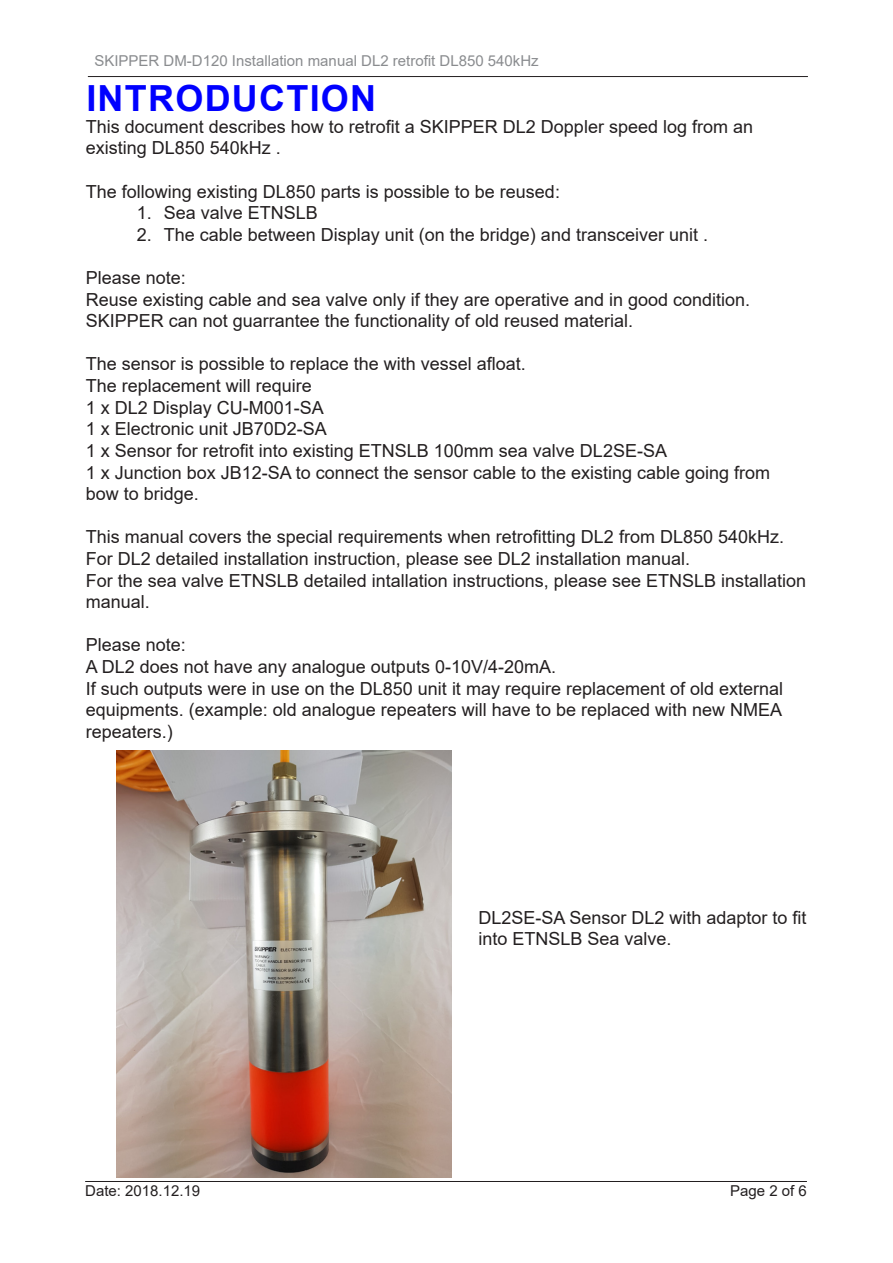
<style>
.page{position:relative;width:893px;height:1263px;background:#fff}
.page>*{position:absolute;margin:0;border:0;box-sizing:border-box;transform-origin:0 0}
.Heading_1{font:700 36px "Arial";letter-spacing:.035em;color:#00f}
.t1{font:18px/21.6px "Arial";color:#231f20}
.t2{font:15px "Arial";color:#8a8c8f}
.t3{font:15px "Arial";color:#231f20}
</style>
<div class="page">
<hr style="left:88px;top:76px;width:720px;height:1px;background:#231f20">
<hr style="left:85px;top:1181px;width:722px;height:1px;background:#231f20">
<img style="left:117px;top:750px;width:335px;height:428px">
<p class="t2" style="left:94px;top:51px;width:446px">SKIPPER DM-D120 Installation manual DL2 retrofit DL850 540kHz</p>
<p class="Heading_1" style="left:86px;top:73px;width:291px">INTRODUCTION</p>
<p class="t1" style="left:86px;top:116px;width:669px">This document describes how to retrofit a SKIPPER DL2 Doppler speed log from an existing DL850 540kHz .</p>
<p class="t1" style="left:86px;top:180px;width:476px">The following existing DL850 parts is possible to be reused:</p>
<p class="t1" style="left:137px;top:202px;width:183px">1. Sea valve ETNSLB</p>
<p class="t1" style="left:137px;top:224px;width:573px">2. The cable between Display unit (on the bridge) and transceiver unit .</p>
<p class="t1" style="left:86px;top:267px;width:102px">Please note:</p>
<p class="t1" style="left:86px;top:288px;width:666px">Reuse existing cable and sea valve only if they are operative and in good condition.<br>SKIPPER can not guarrantee the functionality of old reused material.</p>
<p class="t1" style="left:86px;top:353px;width:442px">The sensor is possible to replace the with vessel afloat.</p>
<p class="t1" style="left:86px;top:375px;width:228px">The replacement will require</p>
<p class="t1" style="left:86px;top:396px;width:240px">1 x DL2 Display CU-M001-SA</p>
<p class="t1" style="left:86px;top:418px;width:243px">1 x Electronic unit JB70D2-SA</p>
<p class="t1" style="left:86px;top:440px;width:583px">1 x Sensor for retrofit into existing ETNSLB 100mm sea valve DL2SE-SA</p>
<p class="t1" style="left:86px;top:461px;width:686px">1 x Junction box JB12-SA to connect the sensor cable to the existing cable going from bow to bridge.</p>
<p class="t1" style="left:86px;top:526px;width:700px">This manual covers the special requirements when retrofitting DL2 from DL850 540kHz.</p>
<p class="t1" style="left:86px;top:548px;width:606px">For DL2 detailed installation instruction, please see DL2 installation manual.</p>
<p class="t1" style="left:86px;top:569px;width:722px">For the sea valve ETNSLB detailed intallation instructions, please see ETNSLB installation manual.</p>
<p class="t1" style="left:86px;top:634px;width:102px">Please note:</p>
<p class="t1" style="left:86px;top:656px;width:472px">A DL2 does not have any analogue outputs 0-10V/4-20mA.</p>
<p class="t1" style="left:86px;top:677px;width:699px;text-align:justify">If such outputs were in use on the DL850 unit it may require replacement of old external equipments. (example: old analogue repeaters will have to be replaced with new NMEA repeaters.)</p>
<p class="t1" style="left:478px;top:906px;width:330px">DL2SE-SA Sensor DL2 with adaptor to fit into ETNSLB Sea valve.</p>
<p class="t3" style="left:85px;top:1180px;width:117px">Date: 2018.12.19</p>
<p class="t3" style="left:730px;top:1180px;width:78px">Page 2 of 6</p>
</div>
